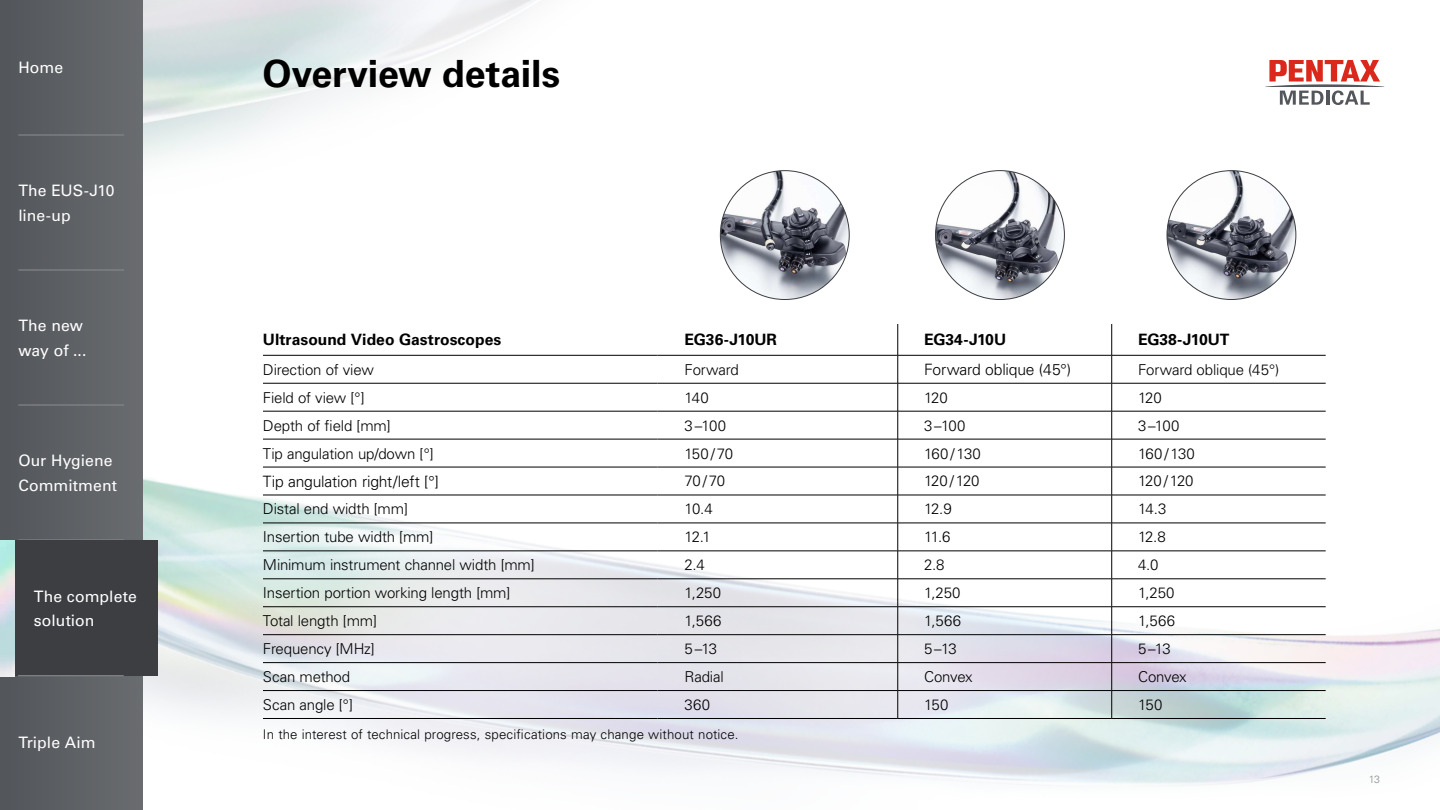
<style>
.page{position:relative;width:1440px;height:810px;background:#fff}
.page>*{position:absolute;margin:0;border:0;box-sizing:border-box;transform-origin:0 0}
.t1{font:700 37.5px "Univers LT Std";letter-spacing:-.005em;color:#000}
.t2{font:15.75px/24.8px "Univers LT Std";letter-spacing:.005em;color:#fff}
.t3{font:700 15.67px "Univers LT Std";color:#000}
.t4{font:300 15.67px "Univers LT Std";letter-spacing:-.01em;color:#000}
.t5{font:300 15px "Univers LT Std";letter-spacing:-.01em;color:#000}
.t6{font:300 13.27px "Univers LT Std";letter-spacing:.01em;color:#000}
.t7{font:300 10.5px "Univers LT Std";color:#87898c}
</style>
<div class="page">
<img style="left:142px;top:0;width:1298px;height:810px">
<svg style="left:1265px;top:60px;width:119px;height:45px"></svg>
<hr style="left:263px;top:355px;width:394px;height:1px;background:#000">
<hr style="left:657px;top:355px;width:241px;height:1px;background:#000">
<hr style="left:898px;top:355px;width:214px;height:1px;background:#000">
<hr style="left:1112px;top:355px;width:214px;height:1px;background:#000">
<hr style="left:263px;top:383px;width:394px;height:1px;background:#000">
<hr style="left:657px;top:383px;width:241px;height:1px;background:#000">
<hr style="left:898px;top:383px;width:214px;height:1px;background:#000">
<hr style="left:1112px;top:383px;width:214px;height:1px;background:#000">
<hr style="left:263px;top:411px;width:394px;height:1px;background:#000">
<hr style="left:657px;top:411px;width:241px;height:1px;background:#000">
<hr style="left:898px;top:411px;width:214px;height:1px;background:#000">
<hr style="left:1112px;top:411px;width:214px;height:1px;background:#000">
<hr style="left:263px;top:439px;width:394px;height:1px;background:#000">
<hr style="left:657px;top:439px;width:241px;height:1px;background:#000">
<hr style="left:898px;top:439px;width:214px;height:1px;background:#000">
<hr style="left:1112px;top:439px;width:214px;height:1px;background:#000">
<hr style="left:263px;top:467px;width:394px;height:1px;background:#000">
<hr style="left:657px;top:467px;width:241px;height:1px;background:#000">
<hr style="left:898px;top:467px;width:214px;height:1px;background:#000">
<hr style="left:1112px;top:467px;width:214px;height:1px;background:#000">
<hr style="left:263px;top:495px;width:394px;height:1px;background:#000">
<hr style="left:657px;top:495px;width:241px;height:1px;background:#000">
<hr style="left:898px;top:495px;width:214px;height:1px;background:#000">
<hr style="left:1112px;top:495px;width:214px;height:1px;background:#000">
<hr style="left:263px;top:523px;width:394px;height:1px;background:#000">
<hr style="left:657px;top:523px;width:241px;height:1px;background:#000">
<hr style="left:898px;top:523px;width:214px;height:1px;background:#000">
<hr style="left:1112px;top:523px;width:214px;height:1px;background:#000">
<hr style="left:263px;top:551px;width:394px;height:1px;background:#000">
<hr style="left:657px;top:551px;width:241px;height:1px;background:#000">
<hr style="left:898px;top:551px;width:214px;height:1px;background:#000">
<hr style="left:1112px;top:551px;width:214px;height:1px;background:#000">
<hr style="left:263px;top:579px;width:394px;height:1px;background:#000">
<hr style="left:657px;top:579px;width:241px;height:1px;background:#000">
<hr style="left:898px;top:579px;width:214px;height:1px;background:#000">
<hr style="left:1112px;top:579px;width:214px;height:1px;background:#000">
<hr style="left:263px;top:607px;width:394px;height:1px;background:#000">
<hr style="left:657px;top:607px;width:241px;height:1px;background:#000">
<hr style="left:898px;top:607px;width:214px;height:1px;background:#000">
<hr style="left:1112px;top:607px;width:214px;height:1px;background:#000">
<hr style="left:263px;top:634px;width:394px;height:1px;background:#000">
<hr style="left:657px;top:634px;width:241px;height:1px;background:#000">
<hr style="left:898px;top:634px;width:214px;height:1px;background:#000">
<hr style="left:1112px;top:634px;width:214px;height:1px;background:#000">
<hr style="left:263px;top:662px;width:394px;height:1px;background:#000">
<hr style="left:657px;top:662px;width:241px;height:1px;background:#000">
<hr style="left:898px;top:662px;width:214px;height:1px;background:#000">
<hr style="left:1112px;top:662px;width:214px;height:1px;background:#000">
<hr style="left:263px;top:690px;width:394px;height:1px;background:#000">
<hr style="left:657px;top:690px;width:241px;height:1px;background:#000">
<hr style="left:898px;top:690px;width:214px;height:1px;background:#000">
<hr style="left:1112px;top:690px;width:214px;height:1px;background:#000">
<hr style="left:263px;top:718px;width:394px;height:1px;background:#000">
<hr style="left:657px;top:718px;width:241px;height:1px;background:#000">
<hr style="left:898px;top:718px;width:214px;height:1px;background:#000">
<hr style="left:1112px;top:718px;width:214px;height:1px;background:#000">
<hr style="left:898px;top:324px;width:1px;height:31px;background:#000">
<hr style="left:1112px;top:324px;width:1px;height:31px;background:#000">
<svg style="left:898px;top:355px;width:1px;height:363px"></svg>
<svg style="left:1112px;top:355px;width:1px;height:363px"></svg>
<img style="left:720px;top:171px;width:129px;height:129px;border-radius:64px">
<img style="left:936px;top:171px;width:128px;height:129px;border-radius:64px">
<img style="left:1167px;top:171px;width:129px;height:129px;border-radius:64px">
<div style="left:0;top:0;width:142px;height:135px;background:#5d6064"></div>
<div style="left:0;top:135px;width:142px;height:136px;background:#5d6064"></div>
<div style="left:0;top:270px;width:142px;height:135px;background:#5d6064"></div>
<div style="left:0;top:405px;width:142px;height:135px;background:#5d6064"></div>
<div style="left:0;top:673px;width:142px;height:137px;background:#5d6064"></div>
<hr style="left:18px;top:404px;width:106px;height:2px;background:#87898c">
<hr style="left:18px;top:269px;width:106px;height:2px;background:#87898c">
<hr style="left:18px;top:134px;width:106px;height:2px;background:#87898c">
<hr style="left:18px;top:539px;width:106px;height:2px;background:#87898c">
<div style="left:15px;top:541px;width:143px;height:135px;background:#3c3e42"></div>
<img style="left:0;top:541px;width:15px;height:135px">
<hr style="left:18px;top:675px;width:106px;height:1px;background:#87898c">
<p class="t2" style="left:18px;top:55px;width:46px">Home</p>
<p class="t2" style="left:18px;top:178px;width:98px">The EUS-J10 line-up</p>
<p class="t2" style="left:18px;top:313px;width:70px">The new way of ...</p>
<p class="t2" style="left:18px;top:448px;width:100px">Our Hygiene<br>Commitment</p>
<p class="t2" style="left:18px;top:583px;width:96px">The complet solution</p>
<p class="t2" style="left:34px;top:584px;width:104px">The complete solution</p>
<p class="t2" style="left:18px;top:730px;width:79px">Triple Aim</p>
<h1 class="t1" style="left:262px;top:52px;width:299px">Overview details</h1>
<p class="t3" style="left:263px;top:331px;width:240px">Ultrasound Video Gastroscopes</p>
<p class="t3" style="left:684px;top:331px;width:94px">EG36-J10UR</p>
<p class="t3" style="left:924px;top:331px;width:84px">EG34-J10U</p>
<p class="t3" style="left:1138px;top:331px;width:93px">EG38-J10UT</p>
<p class="t5" style="left:263px;top:360px;width:112px">Direction of view</p>
<p class="t5" style="left:684px;top:360px;width:56px">Forward</p>
<p class="t4" style="left:924px;top:360px;width:149px">Forward oblique (45°)</p>
<p class="t5" style="left:1138px;top:360px;width:143px">Forward oblique (45°)</p>
<p class="t5" style="left:263px;top:388px;width:103px">Field of view [°]</p>
<p class="t5" style="left:684px;top:388px;width:26px">140</p>
<p class="t5" style="left:924px;top:388px;width:25px">120</p>
<p class="t5" style="left:1138px;top:388px;width:25px">120</p>
<p class="t5" style="left:263px;top:416px;width:129px">Depth of field [mm]</p>
<p class="t5" style="left:684px;top:416px;width:43px">3–100</p>
<p class="t5" style="left:924px;top:416px;width:43px">3–100</p>
<p class="t5" style="left:1138px;top:416px;width:43px">3–100</p>
<p class="t5" style="left:263px;top:444px;width:172px">Tip angulation up/down [°]</p>
<p class="t5" style="left:684px;top:444px;width:50px">150/70</p>
<p class="t5" style="left:924px;top:444px;width:58px">160/130</p>
<p class="t5" style="left:1138px;top:444px;width:58px">160/130</p>
<p class="t4" style="left:263px;top:472px;width:177px">Tip angulation right/left [°]</p>
<p class="t5" style="left:684px;top:472px;width:42px">70/70</p>
<p class="t5" style="left:924px;top:472px;width:57px">120/120</p>
<p class="t5" style="left:1138px;top:472px;width:57px">120/120</p>
<p class="t5" style="left:263px;top:500px;width:146px">Distal end width [mm]</p>
<p class="t5" style="left:684px;top:500px;width:30px">10.4</p>
<p class="t5" style="left:924px;top:500px;width:29px">12.9</p>
<p class="t5" style="left:1138px;top:500px;width:30px">14.3</p>
<p class="t5" style="left:263px;top:528px;width:172px">Insertion tube width [mm]</p>
<p class="t5" style="left:684px;top:528px;width:28px">12.1</p>
<p class="t5" style="left:924px;top:528px;width:28px">11.6</p>
<p class="t5" style="left:1138px;top:528px;width:29px">12.8</p>
<p class="t5" style="left:263px;top:556px;width:273px">Minimum instrument channel width [mm]</p>
<p class="t5" style="left:684px;top:556px;width:22px">2.4</p>
<p class="t5" style="left:924px;top:556px;width:22px">2.8</p>
<p class="t5" style="left:1138px;top:556px;width:22px">4.0</p>
<p class="t5" style="left:263px;top:584px;width:249px">Insertion portion working length [mm]</p>
<p class="t5" style="left:684px;top:584px;width:38px">1,250</p>
<p class="t5" style="left:924px;top:584px;width:38px">1,250</p>
<p class="t5" style="left:1138px;top:584px;width:38px">1,250</p>
<p class="t5" style="left:263px;top:612px;width:115px">Total length [mm]</p>
<p class="t5" style="left:684px;top:612px;width:39px">1,566</p>
<p class="t5" style="left:924px;top:612px;width:39px">1,566</p>
<p class="t5" style="left:1138px;top:612px;width:39px">1,566</p>
<p class="t5" style="left:263px;top:640px;width:113px">Frequency [MHz]</p>
<p class="t5" style="left:684px;top:640px;width:34px">5–13</p>
<p class="t5" style="left:924px;top:640px;width:34px">5–13</p>
<p class="t5" style="left:1138px;top:640px;width:34px">5–13</p>
<p class="t5" style="left:263px;top:668px;width:89px">Scan method</p>
<p class="t5" style="left:684px;top:668px;width:41px">Radial</p>
<p class="t5" style="left:924px;top:668px;width:50px">Convex</p>
<p class="t5" style="left:1138px;top:668px;width:50px">Convex</p>
<p class="t5" style="left:263px;top:696px;width:91px">Scan angle [°]</p>
<p class="t5" style="left:684px;top:696px;width:27px">360</p>
<p class="t5" style="left:924px;top:696px;width:26px">150</p>
<p class="t5" style="left:1138px;top:696px;width:26px">150</p>
<p class="t6" style="left:263px;top:726px;width:477px">In the interest of technical progress, specifications may change without notice.</p>
<p class="t7" style="left:1369px;top:773px;width:13px">13</p>
</div>
